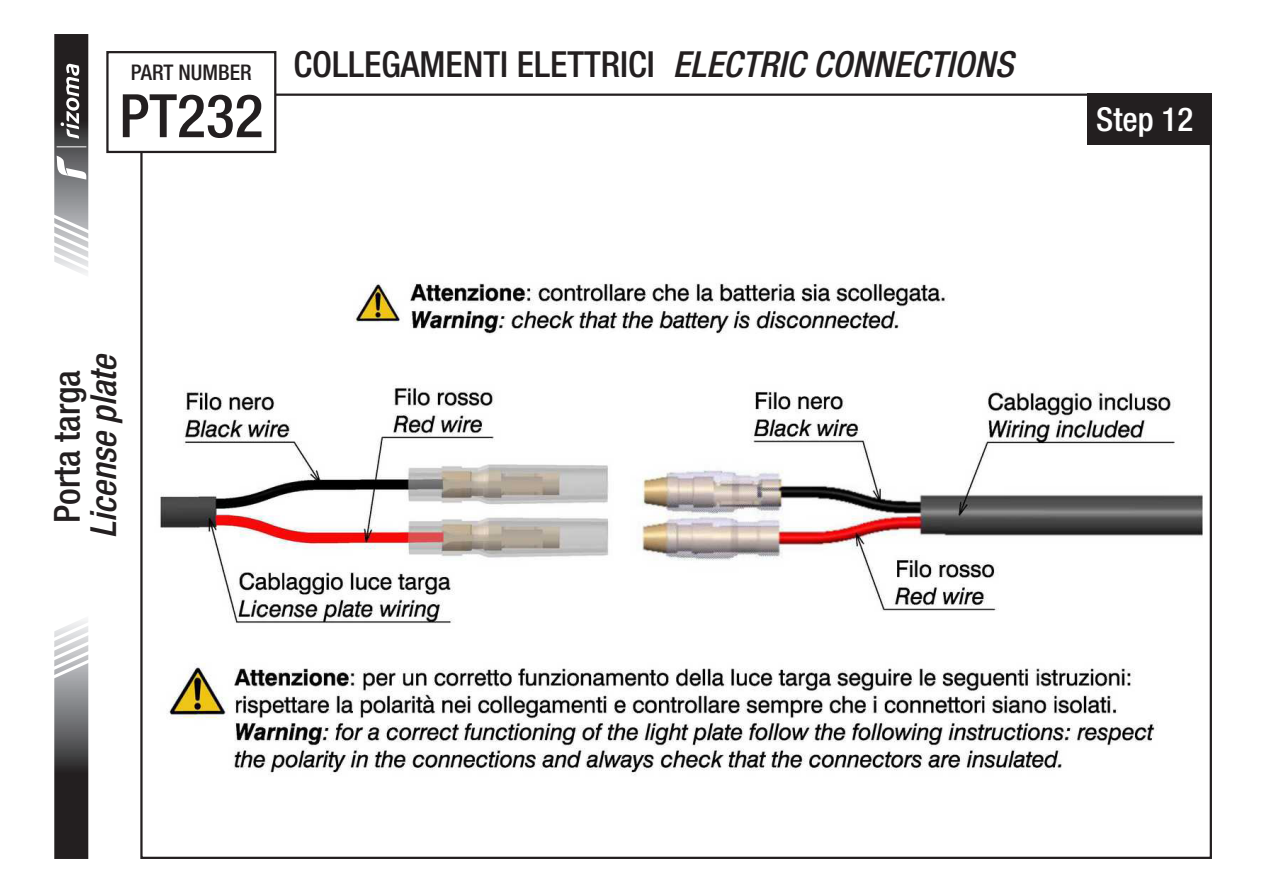
<style>
.page{position:relative;width:1263px;height:893px;background:#fff}
.page>*{position:absolute;margin:0;border:0;box-sizing:border-box;transform-origin:0 0}
.t1{font:500 condensed 60px "Helvetica Neue LT Std";color:#231f20}
.t2{font:500 condensed 36px "Helvetica Neue LT Std";color:#231f20}
.t3{font:italic 500 condensed 36px "Helvetica Neue LT Std";color:#231f20}
.t4{font:500 condensed 33px "Helvetica Neue LT Std";color:#fff}
.t5{font:500 condensed 21.6px "Helvetica Neue LT Std";color:#231f20}
.s1{font-style:italic}
</style>
<div class="page">
<img style="left:160px;top:283px;width:1042px;height:492px">
<div style="left:1088px;top:94px;width:124px;height:51px;background:#231f20"></div>
<svg style="left:54px;top:620px;width:35px;height:239px;background:#706f70"></svg>
<svg style="left:54px;top:34px;width:35px;height:240px"></svg>
<div style="left:106px;top:51px;width:170px;height:102px;border:2px solid #231f20"></div>
<p class="t5" style="left:131px;top:59px;width:122px">PART NUMBER</p>
<h1 class="t1" style="left:119px;top:80px;width:146px">PT232</h1>
<p class="t2" style="left:293px;top:42px;width:721px">COLLEGAMENTI ELETTRICI <span class="s1">ELECTRIC CONNECTIONS</span></p>
<p class="t4" style="left:1096px;top:99px;width:99px">Step 12</p>
<p class="t3" style="left:82px;top:538px;width:187px;rotate:-90deg">License plate</p>
<p class="t2" style="left:46px;top:523px;width:155px;rotate:-90deg">Porta targa</p>
</div>
